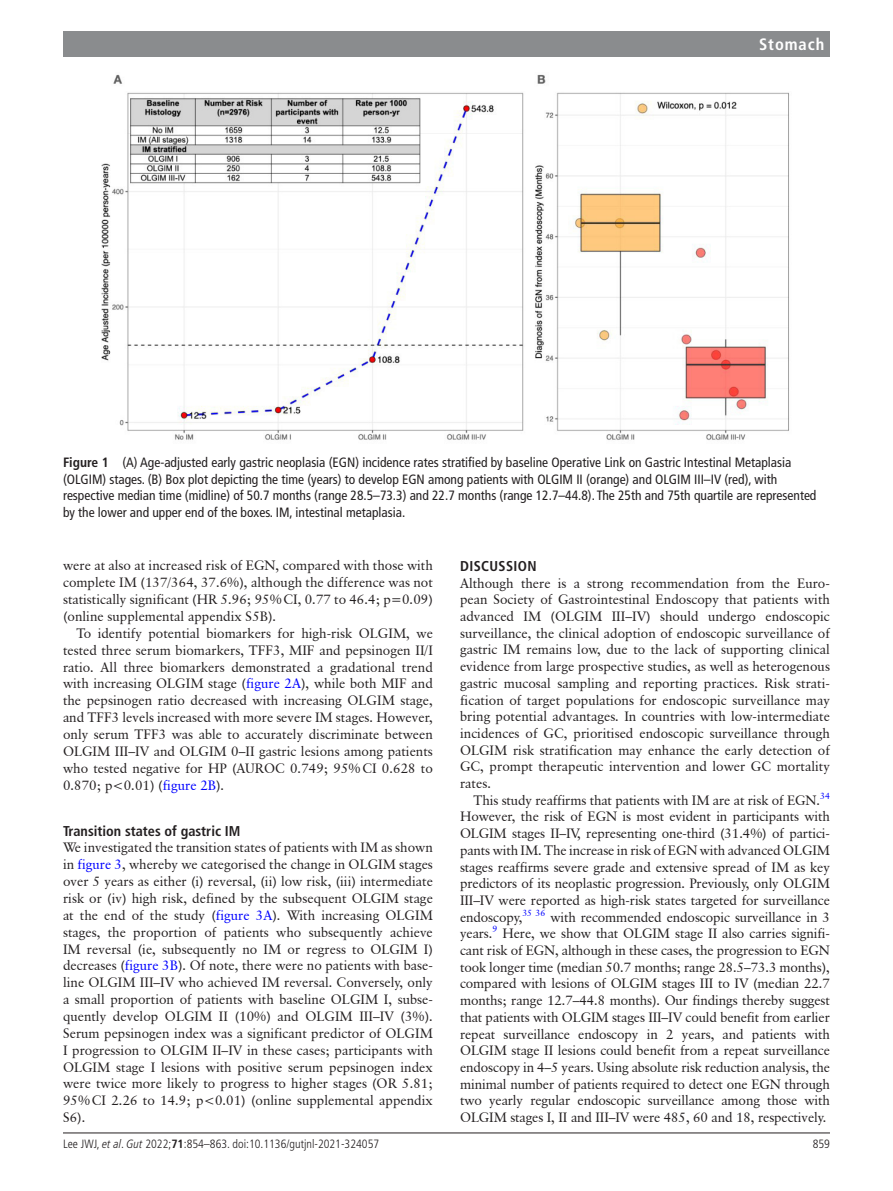
<style>
.page{position:relative;width:893px;height:1191px;background:#fff}
.page>*{position:absolute;margin:0;border:0;box-sizing:border-box;transform-origin:0 0}
.t1{font:700 condensed 16.5px "Frutiger LT Pro";letter-spacing:.055em;color:#fff}
.t2{font:700 condensed 14.25px "Frutiger LT Pro";color:#231f20}
.t3{font:700 condensed 14.25px "Frutiger LT Pro";letter-spacing:.025em;color:#231f20}
.t4{font:13.5px/16.6px "Classical Garamond BT";color:#231f20;text-align:justify}
.t5{font:condensed 13.5px/16.5px "Frutiger LT Pro";color:#231f20}
.t6{font:300 condensed 12px "Frutiger LT Pro";color:#231f20}
.t7{font:9px "Classical Garamond BT";color:#00f}
.s1{font-weight:700}
.s2{color:#00f}
.s3{font-style:italic}
</style>
<div class="page">
<hr style="left:63px;top:1132px;width:767px;height:1px;background:#231f20">
<div style="left:63px;top:31px;width:767px;height:25px;background:#8a8c8e"></div>
<img style="left:101px;top:74px;width:688px;height:366px">
<p class="t1" style="left:759px;top:34px;width:67px">Stomach</p>
<p class="t5" style="left:63px;top:454px;width:755px"><span class="s1">Figure 1</span> (A) Age-adjusted early gastric neoplasia (EGN) incidence rates stratified by baseline Operative Link on Gastric Intestinal Metaplasia (OLGIM) stages. (B) Box plot depicting the time (years) to develop EGN among patients with OLGIM II (orange) and OLGIM III–IV (red), with respective median time (midline) of 50.7 months (range 28.5–73.3) and 22.7 months (range 12.7–44.8). The 25th and 75th quartile are represented by the lower and upper end of the boxes. IM, intestinal metaplasia.</p>
<p class="t4" style="left:63px;top:557px;width:371px">were at also at increased risk of EGN, compared with those with complete IM (137/364, 37.6%), although the difference was not statistically significant (HR 5.96; 95%CI, 0.77 to 46.4; p=0.09) (online supplemental appendix S5B).</p>
<p class="t4" style="left:63px;top:624px;width:371px;text-indent:14px">To identify potential biomarkers for high-risk OLGIM, we tested three serum biomarkers, TFF3, MIF and pepsinogen II/I ratio. All three biomarkers demonstrated a gradational trend with increasing OLGIM stage (<span class="s2">figure 2A</span>), while both MIF and the pepsinogen ratio decreased with increasing OLGIM stage, and TFF3 levels increased with more severe IM stages. However, only serum TFF3 was able to accurately discriminate between OLGIM III–IV and OLGIM 0–II gastric lesions among patients who tested negative for HP (AUROC 0.749; 95%CI 0.628 to 0.870; p&lt;0.01) (<span class="s2">figure 2B</span>).</p>
<p class="t2" style="left:63px;top:822px;width:179px">Transition states of gastric IM</p>
<p class="t4" style="left:63px;top:839px;width:371px">We investigated the transition states of patients with IM as shown in <span class="s2">figure 3</span>, whereby we categorised the change in OLGIM stages over 5 years as either (i) reversal, (ii) low risk, (iii) intermediate risk or (iv) high risk, defined by the subsequent OLGIM stage at the end of the study (<span class="s2">figure 3A</span>). With increasing OLGIM stages, the proportion of patients who subsequently achieve IM reversal (ie, subsequently no IM or regress to OLGIM I) decreases (<span class="s2">figure 3B</span>). Of note, there were no patients with base&shy;line OLGIM III–IV who achieved IM reversal. Conversely, only a small proportion of patients with baseline OLGIM I, subse&shy;quently develop OLGIM II (10%) and OLGIM III–IV (3%).<br>Serum pepsinogen index was a significant predictor of OLGIM I progression to OLGIM II–IV in these cases; participants with OLGIM stage I lesions with positive serum pepsinogen index were twice more likely to progress to higher stages (OR 5.81; 95%CI 2.26 to 14.9; p&lt;0.01) (online supplemental appendix S6).</p>
<p class="t3" style="left:460px;top:557px;width:78px">DISCUSSION</p>
<p class="t4" style="left:460px;top:574px;width:371px">Although there is a strong recommendation from the Euro&shy;pean Society of Gastrointestinal Endoscopy that patients with advanced IM (OLGIM III–IV) should undergo endoscopic surveillance, the clinical adoption of endoscopic surveillance of gastric IM remains low, due to the lack of supporting clinical evidence from large prospective studies, as well as heterogenous gastric mucosal sampling and reporting practices. Risk strati&shy;fication of target populations for endoscopic surveillance may bring potential advantages. In countries with low-intermediate incidences of GC, prioritised endoscopic surveillance through OLGIM risk stratification may enhance the early detection of GC, prompt therapeutic intervention and lower GC mortality rates.</p>
<p class="t4" style="left:474px;top:791px;width:348px">This study reaffirms that patients with IM are at risk of EGN.</p>
<p class="t7" style="left:820px;top:790px;width:11px">34</p>
<p class="t4" style="left:460px;top:808px;width:371px">However, the risk of EGN is most evident in participants with OLGIM stages II–IV, representing one-third (31.4%) of partici&shy;pants with IM. The increase in risk of EGN with advanced OLGIM stages reaffirms severe grade and extensive spread of IM as key predictors of its neoplastic progression. Previously, only OLGIM III–IV were reported as high-risk states targeted for surveillance endoscopy,</p>
<p class="t7" style="left:522px;top:907px;width:25px">35 36</p>
<p class="t4" style="left:550px;top:908px;width:281px">with recommended endoscopic surveillance in 3</p>
<p class="t7" style="left:492px;top:923px;width:6px">9</p>
<p class="t4" style="left:460px;top:925px;width:371px;text-indent:42px">Here, we show that OLGIM stage II also carries signifi&shy;cant risk of EGN, although in these cases, the progression to EGN took longer time (median 50.7 months; range 28.5–73.3 months), compared with lesions of OLGIM stages III to IV (median 22.7 months; range 12.7–44.8 months). Our findings thereby suggest that patients with OLGIM stages III–IV could benefit from earlier repeat surveillance endoscopy in 2 years, and patients with OLGIM stage II lesions could benefit from a repeat surveillance endoscopy in 4–5 years. Using absolute risk reduction analysis, the minimal number of patients required to detect one EGN through two yearly regular endoscopic surveillance among those with OLGIM stages I, II and III–IV were 485, 60 and 18, respectively.</p>
<p class="t4" style="left:460px;top:925px;width:34px">years.</p>
<p class="t6" style="left:63px;top:1136px;width:318px">Lee JWJ, <span class="s3">et al</span>. <span class="s3">Gut</span> 2022;<span class="s1">71</span>:854–863. doi:10.1136/gutjnl-2021-324057</p>
<p class="t6" style="left:813px;top:1136px;width:19px">859</p>
</div>
